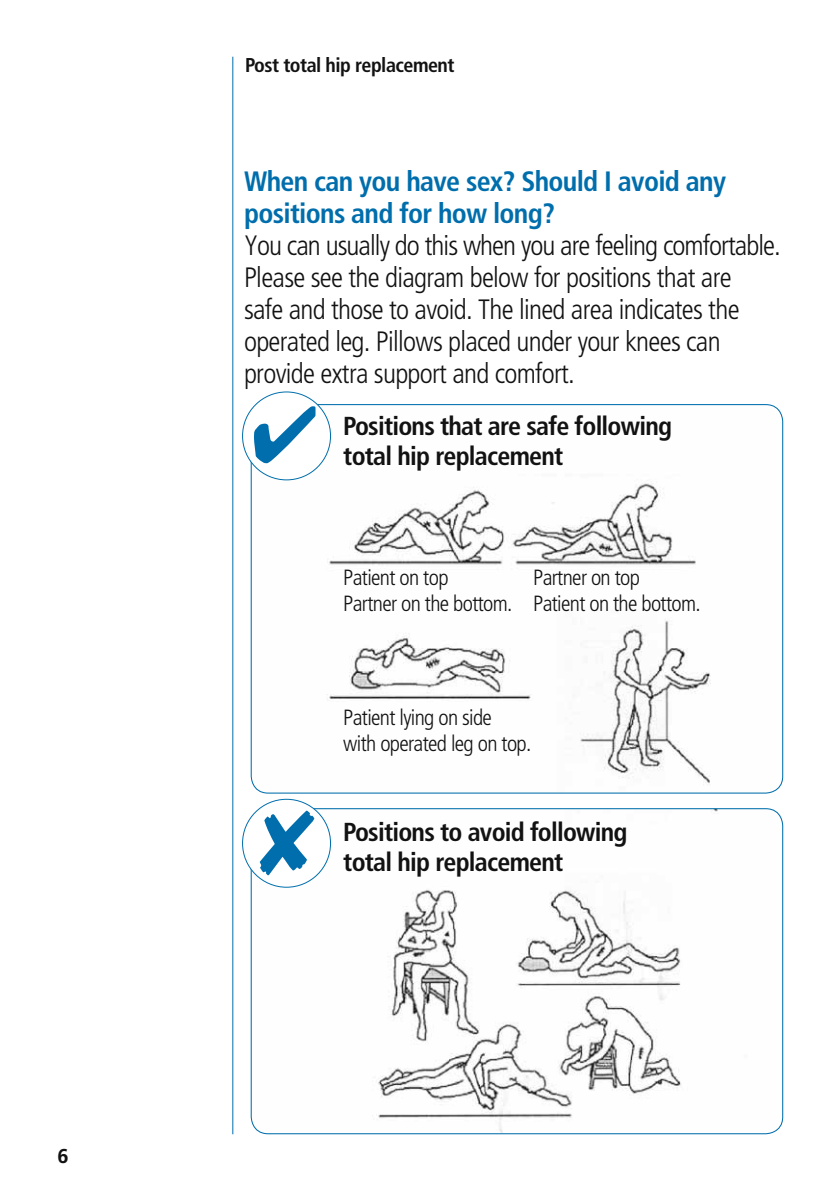
<style>
.page{position:relative;width:840px;height:1191px;background:#fff}
.page>*{position:absolute;margin:0;border:0;box-sizing:border-box;transform-origin:0 0}
.t1{font:300 condensed 28px/32px "Frutiger";letter-spacing:-.025em;color:#121212}
.t2{font:700 condensed 28px/32px "Frutiger";letter-spacing:-.025em;color:#006eac}
.t3{font:700 condensed 26px/30px "Frutiger";letter-spacing:-.03em;color:#121212}
.t4{font:300 condensed 22px/26px "Frutiger";letter-spacing:-.03em;color:#121212}
.t5{font:700 condensed 20px "Frutiger";letter-spacing:-.025em;color:#121212}
.t6{font:700 20px "Frutiger";color:#121212}
</style>
<div class="page">
<hr style="left:232px;top:57px;width:1px;height:1077px;background:#006eac">
<img style="left:251px;top:404px;width:531px;height:389px">
<div style="left:242px;top:392px;width:88px;height:88px;background:#fff;border-radius:50%"></div>
<img style="left:251px;top:808px;width:531px;height:325px">
<div style="left:242px;top:799px;width:88px;height:88px;background:#fff;border-radius:50%"></div>
<p class="t6" style="left:57px;top:1143px;width:13px">6</p>
<p class="t5" style="left:245px;top:53px;width:211px">Post total hip replacement</p>
<p class="t2" style="left:244px;top:165px;width:483px">When can you have sex? Should I avoid any positions and for how long?</p>
<p class="t1" style="left:244px;top:230px;width:538px">You can usually do this when you are feeling comfortable.<br>Please see the diagram below for positions that are<br>safe and those to avoid. The lined area indicates the operated leg. Pillows placed under your knees can provide extra support and comfort.</p>
<p class="t3" style="left:343px;top:411px;width:330px">Positions that are safe following total hip replacement</p>
<p class="t4" style="left:343px;top:565px;width:171px">Patient on top<br>Partner on the bottom.</p>
<p class="t4" style="left:533px;top:565px;width:169px">Partner on top<br>Patient on the bottom.</p>
<p class="t4" style="left:343px;top:705px;width:189px">Patient lying on side<br>with operated leg on top.</p>
<p class="t3" style="left:343px;top:817px;width:285px">Positions to avoid following total hip replacement</p>
</div>
